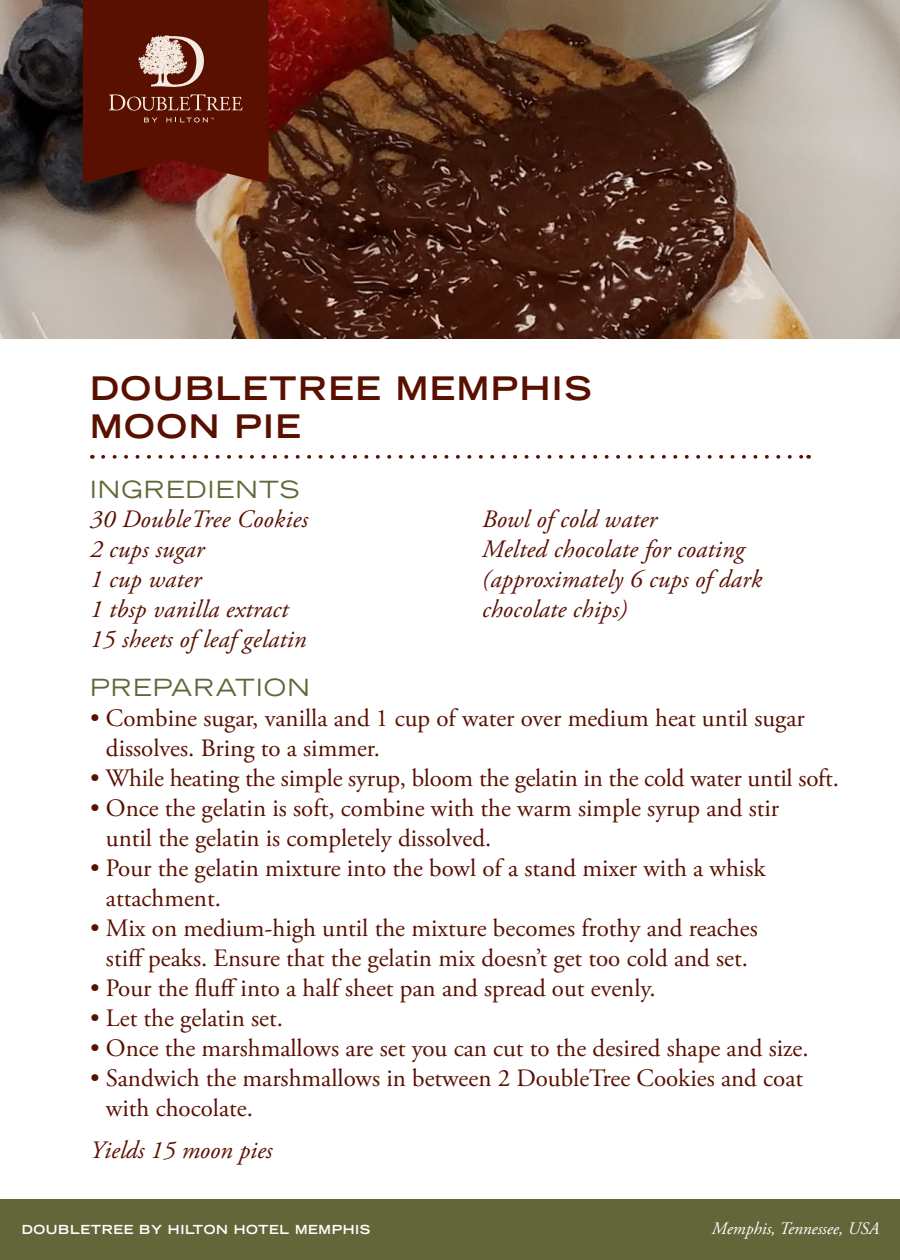
<style>
.page{position:relative;width:900px;height:1260px;background:#fff}
.page>*{position:absolute;margin:0;border:0;box-sizing:border-box;transform-origin:0 0}
.body_copy{font:700 expanded 32.5px/37.5px "Trade Gothic LH";letter-spacing:.05em;color:#5a1000}
.body_copy-2{font:25px/30px "Adobe Garamond Pro";color:#5a1000}
.body_copy-3{font:italic 25px/30px "Adobe Garamond Pro";letter-spacing:.01em;color:#5a1000}
.body_copy-4{font:expanded 23.75px "Trade Gothic LH";letter-spacing:.05em;color:#636638}
.body_copy-5{font:italic 17.5px "Adobe Garamond Pro";color:#fff}
.body_copy-6{font:700 expanded 12.5px "Trade Gothic LH";letter-spacing:.05em;color:#fff}
</style>
<div class="page">
<img style="left:0;top:0;width:900px;height:338px">
<div style="left:0;top:1199px;width:900px;height:61px;background:#636638"></div>
<svg style="left:103px;top:455px;width:706px;height:4px"></svg>
<svg style="left:83px;top:0;width:186px;height:184px;background:#651f10"></svg>
<p class="body_copy" style="left:90px;top:369px;width:503px">DOUBLETREE MEMPHIS<br>MOON PIE</p>
<p class="body_copy-4" style="left:90px;top:474px;width:211px">INGREDIENTS</p>
<p class="body_copy-3" style="left:90px;top:504px;width:220px">30 DoubleTree Cookies</p>
<p class="body_copy-3" style="left:90px;top:534px;width:116px">2 cups sugar</p>
<p class="body_copy-3" style="left:90px;top:564px;width:113px">1 cup water</p>
<p class="body_copy-3" style="left:90px;top:594px;width:200px">1 tbsp vanilla extract</p>
<p class="body_copy-3" style="left:90px;top:624px;width:218px">15 sheets of leaf gelatin</p>
<p class="body_copy-3" style="left:482px;top:504px;width:177px">Bowl of cold water</p>
<p class="body_copy-3" style="left:482px;top:534px;width:282px">Melted chocolate for coating (approximately 6 cups of dark chocolate chips)</p>
<p class="body_copy-4" style="left:90px;top:672px;width:221px">PREPARATION</p>
<p class="body_copy-2" style="left:106px;top:704px;width:700px;text-indent:-16px">• Combine sugar, vanilla and 1 cup of water over medium heat until sugar dissolves. Bring to a simmer.</p>
<p class="body_copy-2" style="left:90px;top:764px;width:750px">• While heating the simple syrup, bloom the gelatin in the cold water until soft.</p>
<p class="body_copy-2" style="left:106px;top:794px;width:675px;text-indent:-16px">• Once the gelatin is soft, combine with the warm simple syrup and stir until the gelatin is completely dissolved.</p>
<p class="body_copy-2" style="left:106px;top:854px;width:661px;text-indent:-16px">• Pour the gelatin mixture into the bowl of a stand mixer with a whisk attachment.</p>
<p class="body_copy-2" style="left:90px;top:914px;width:669px;text-align:center">• Mix on medium-high until the mixture becomes frothy and reaches stiff peaks. Ensure that the gelatin mix doesn’t get too cold and set.</p>
<p class="body_copy-2" style="left:90px;top:974px;width:567px">• Pour the fluff into a half sheet pan and spread out evenly.</p>
<p class="body_copy-2" style="left:90px;top:1004px;width:194px">• Let the gelatin set.</p>
<p class="body_copy-2" style="left:90px;top:1034px;width:720px">• Once the marshmallows are set you can cut to the desired shape and size.</p>
<p class="body_copy-2" style="left:106px;top:1064px;width:699px;text-indent:-16px">• Sandwich the marshmallows in between 2 DoubleTree Cookies and coat with chocolate.</p>
<p class="body_copy-3" style="left:90px;top:1136px;width:184px">Yields 15 moon pies</p>
<p class="body_copy-6" style="left:22px;top:1222px;width:350px">DOUBLETREE BY HILTON HOTEL MEMPHIS</p>
<p class="body_copy-5" style="left:712px;top:1218px;width:169px">Memphis, Tennessee, USA</p>
</div>
